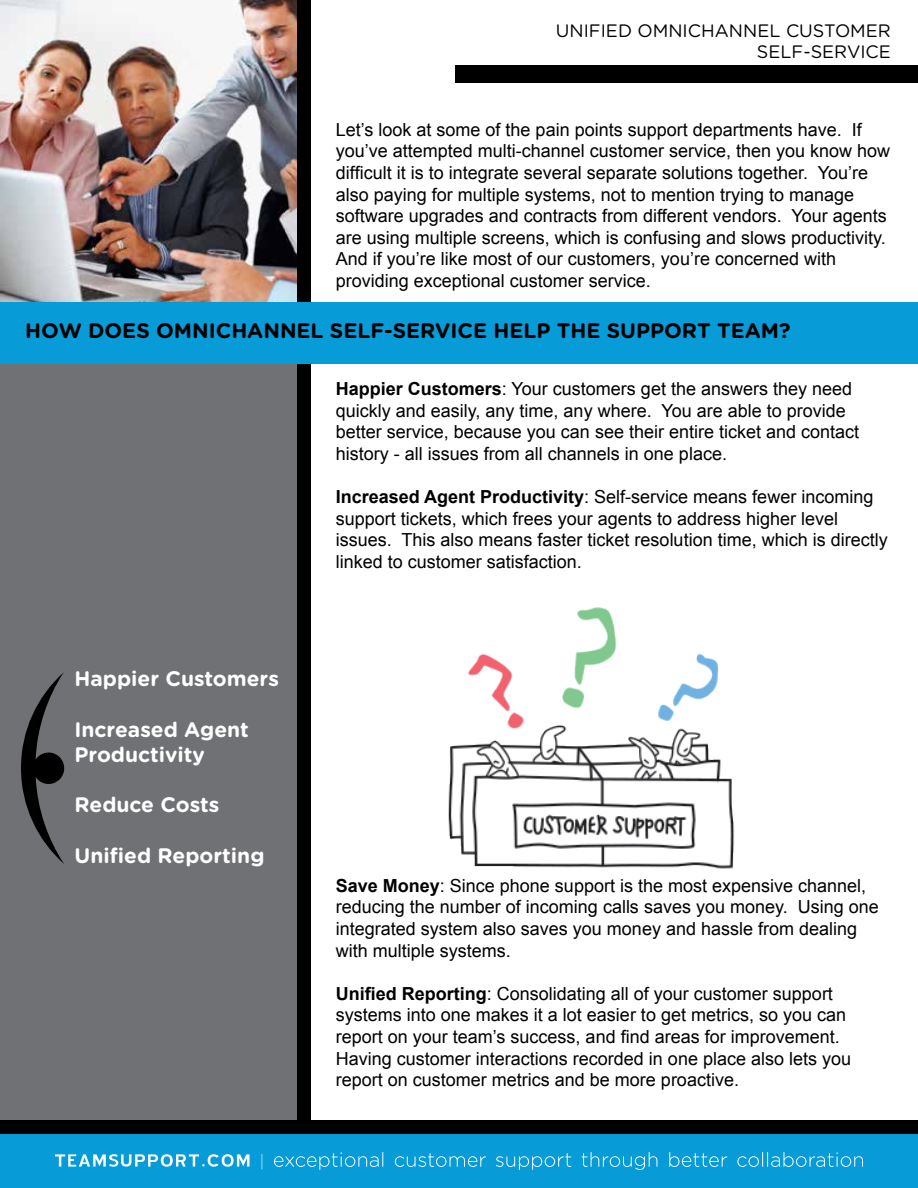
<style>
.page{position:relative;width:918px;height:1188px;background:#fff}
.page>*{position:absolute;margin:0;border:0;box-sizing:border-box;transform-origin:0 0}
.t1{font:700 21px/25.2px "Gotham Rounded";color:#fff}
.t2{font:700 21px "Gotham Rounded";color:#000}
.t3{font:18px/21.6px "Arial";color:#000}
.t4{font:18px/21.6px "Gotham Rounded";color:#000;text-align:right}
.s1{font-weight:700}
</style>
<div class="page">
<div style="left:297px;top:0;width:13px;height:1127px;background:#000"></div>
<div style="left:0;top:0;width:297px;height:1133px;background:#707174"></div>
<img style="left:0;top:0;width:297px;height:302px">
<div style="left:0;top:1134px;width:918px;height:54px;background:#079bd7"></div>
<svg style="left:55px;top:1152px;width:808px;height:18px"></svg>
<div style="left:0;top:1120px;width:918px;height:13px;background:#000"></div>
<div style="left:0;top:302px;width:918px;height:62px;background:#079bd7"></div>
<div style="left:455px;top:65px;width:463px;height:18px;background:#000"></div>
<img style="left:448px;top:608px;width:287px;height:261px">
<svg style="left:21px;top:673px;width:44px;height:191px"></svg>
<p class="t4" style="left:556px;top:19px;width:337px">UNIFIED OMNICHANNEL CUSTOMER<br>SELF-SERVICE</p>
<p class="t3" style="left:336px;top:118px;width:556px">Let’s look at some of the pain points support departments have. If you’ve attempted multi-channel customer service, then you know how difficult it is to integrate several separate solutions together. You’re also paying for multiple systems, not to mention trying to manage software upgrades and contracts from different vendors. Your agents are using multiple screens, which is confusing and slows productivity.<br>And if you’re like most of our customers, you’re concerned with providing exceptional customer service.</p>
<p class="t2" style="left:25px;top:315px;width:767px">HOW DOES OMNICHANNEL SELF-SERVICE HELP THE SUPPORT TEAM?</p>
<p class="t1" style="left:75px;top:666px;width:206px">Happier Customers</p>
<p class="t1" style="left:75px;top:716px;width:176px">Increased Agent<br>Productivity</p>
<p class="t1" style="left:75px;top:792px;width:146px">Reduce Costs</p>
<p class="t1" style="left:75px;top:842px;width:192px">Unified Reporting</p>
<p class="t3" style="left:336px;top:378px;width:525px"><span class="s1">Happier Customers</span>: Your customers get the answers they need quickly and easily, any time, any where. You are able to provide better service, because you can see their entire ticket and contact history - all issues from all channels in one place.</p>
<p class="t3" style="left:336px;top:486px;width:553px"><span class="s1">Increased Agent Productivity</span>: Self-service means fewer incoming support tickets, which frees your agents to address higher level issues. This also means faster ticket resolution time, which is directly linked to customer satisfaction.</p>
<p class="t3" style="left:336px;top:874px;width:544px"><span class="s1">Save Money</span>: Since phone support is the most expensive channel, reducing the number of incoming calls saves you money. Using one integrated system also saves you money and hassle from dealing with multiple systems.</p>
<p class="t3" style="left:336px;top:982px;width:517px"><span class="s1">Unified Reporting</span>: Consolidating all of your customer support systems into one makes it a lot easier to get metrics, so you can report on your team’s success, and find areas for improvement.<br>Having customer interactions recorded in one place also lets you report on customer metrics and be more proactive.</p>
</div>
